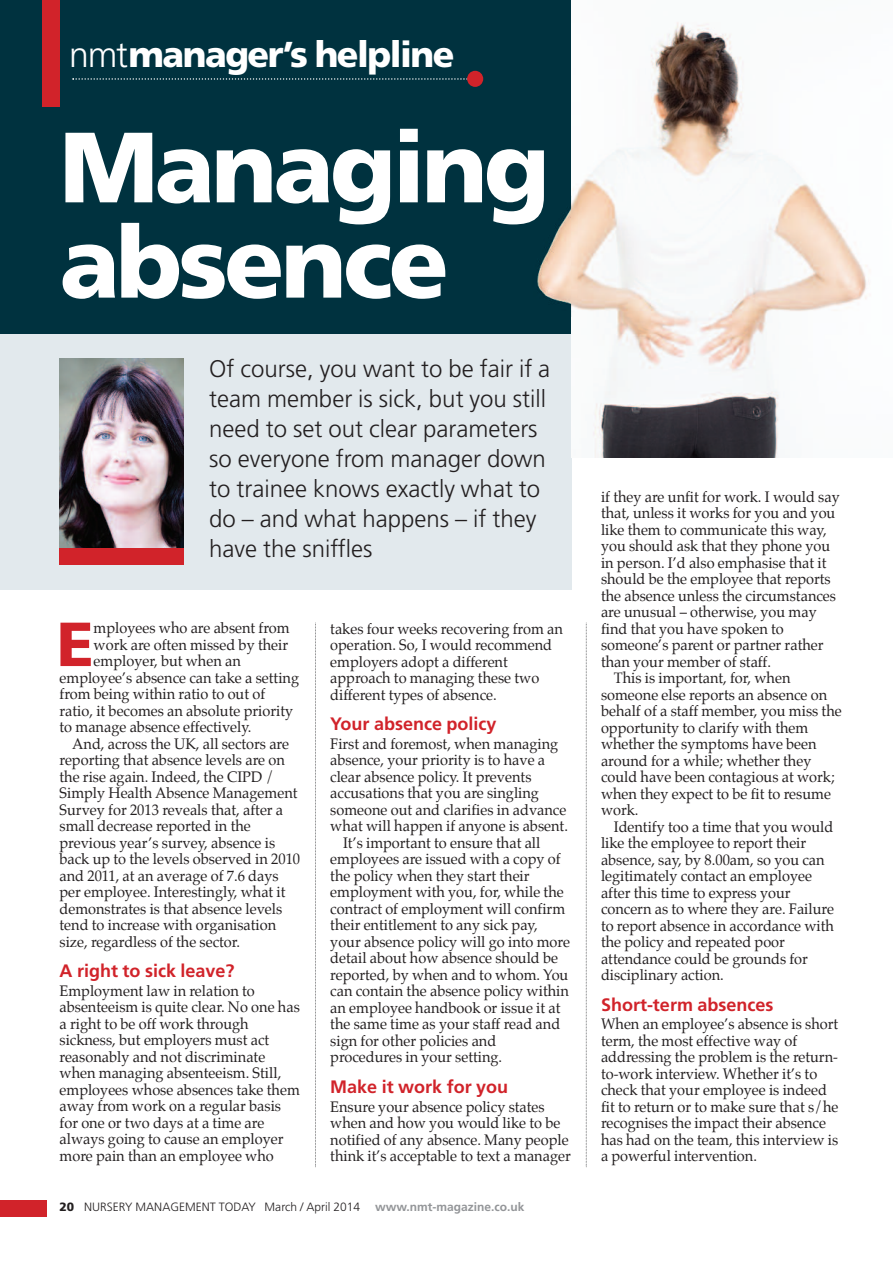
<style>
.page{position:relative;width:893px;height:1263px;background:#fff}
.page>*{position:absolute;margin:0;border:0;box-sizing:border-box;transform-origin:0 0}
.t1{font:900 99.6px/95.2px "Frutiger";letter-spacing:-.035em;color:#fff}
.t2{font:900 62.1px "Frutiger";color:#d1232a}
.t3{font:900 36px "Frutiger";letter-spacing:-.045em;color:#fff}
.t4{font:300 24px/30px "Frutiger";color:#231f20}
.t5{font:700 18px "Frutiger";color:#d1232a}
.t6{font:15px/16.5px "Palatino";color:#231f20}
.t7{font:300 12px "Frutiger";color:#231f20}
.s1{font-weight:300}
.s2{font-weight:900}
.s3{font-weight:700;color:#939598}
</style>
<div class="page">
<div style="left:0;top:0;width:571px;height:590px;background:#e2e9ed"></div>
<div style="left:0;top:0;width:571px;height:334px;background:#00323f"></div>
<div style="left:0;top:1200px;width:47px;height:17px;background:#d1232a"></div>
<div style="left:43px;top:0;width:17px;height:106px;background:#d1232a"></div>
<svg style="left:73px;top:78px;width:394px;height:2px"></svg>
<div style="left:467px;top:71px;width:16px;height:16px;background:#d1232a;border-radius:50%"></div>
<img style="left:60px;top:359px;width:124px;height:189px">
<div style="left:60px;top:548px;width:124px;height:17px;background:#d1232a"></div>
<svg style="left:315px;top:623px;width:1px;height:544px"></svg>
<svg style="left:586px;top:623px;width:1px;height:544px"></svg>
<img style="left:577px;top:22px;width:290px;height:436px">
<img style="left:537px;top:208px;width:34px;height:96px">
<img style="left:571px;top:188px;width:6px;height:129px">
<h3 class="t3" style="left:69px;top:40px;width:387px"><span class="s1">nmt</span>manager’s helpline</h3>
<h1 class="t1" style="left:60px;top:128px;width:492px">Managing absence</h1>
<h3 class="t4" style="left:209px;top:355px;width:343px">Of course, you want to be fair if a team member is sick, but you still need to set out clear parameters so everyone from manager down to trainee knows exactly what to do – and what happens – if they have the sniffles</h3>
<h2 class="t2" style="left:57px;top:619px;width:38px">E</h2>
<p class="t6" style="left:94px;top:621px;width:198px">mployees who are absent from</p>
<p class="t6" style="left:94px;top:637px;width:196px">work are often missed by their</p>
<p class="t6" style="left:94px;top:654px;width:149px">employer, but when an</p>
<p class="t6" style="left:60px;top:670px;width:241px">employee’s absence can take a setting</p>
<p class="t6" style="left:60px;top:687px;width:207px">from being within ratio to out of</p>
<p class="t6" style="left:60px;top:703px;width:235px">ratio, it becomes an absolute priority</p>
<p class="t6" style="left:60px;top:720px;width:194px">to manage absence effectively.</p>
<p class="t6" style="left:72px;top:736px;width:218px">And, across the UK, all sectors are</p>
<p class="t6" style="left:60px;top:753px;width:227px">reporting that absence levels are on</p>
<p class="t6" style="left:60px;top:769px;width:216px">the rise again. Indeed, the CIPD /</p>
<p class="t6" style="left:60px;top:786px;width:240px">Simply Health Absence Management</p>
<p class="t6" style="left:60px;top:802px;width:225px">Survey for 2013 reveals that, after a</p>
<p class="t6" style="left:60px;top:819px;width:193px">small decrease reported in the</p>
<p class="t6" style="left:60px;top:835px;width:217px">previous year’s survey, absence is</p>
<p class="t6" style="left:60px;top:852px;width:242px">back up to the levels observed in 2010</p>
<p class="t6" style="left:60px;top:868px;width:221px">and 2011, at an average of 7.6 days</p>
<p class="t6" style="left:60px;top:885px;width:228px">per employee. Interestingly, what it</p>
<p class="t6" style="left:60px;top:901px;width:224px">demonstrates is that absence levels</p>
<p class="t6" style="left:60px;top:918px;width:218px">tend to increase with organisation</p>
<p class="t6" style="left:60px;top:934px;width:182px">size, regardless of the sector.</p>
<p class="t5" style="left:60px;top:964px;width:176px">A right to sick leave?</p>
<p class="t6" style="left:60px;top:983px;width:242px">Employment law in relation to absenteeism is quite clear. No one has a right to be off work through sickness, but employers must act reasonably and not discriminate when managing absenteeism. Still, employees whose absences take them away from work on a regular basis for one or two days at a time are always going to cause an employer more pain than an employee who</p>
<p class="t6" style="left:330px;top:621px;width:234px">takes four weeks recovering from an operation. So, I would recommend employers adopt a different approach to managing these two different types of absence.</p>
<p class="t5" style="left:330px;top:717px;width:168px">Your absence policy</p>
<p class="t6" style="left:330px;top:736px;width:230px">First and foremost, when managing</p>
<p class="t6" style="left:330px;top:753px;width:216px">absence, your priority is to have a</p>
<p class="t6" style="left:330px;top:769px;width:203px">clear absence policy. It prevents</p>
<p class="t6" style="left:330px;top:786px;width:210px">accusations that you are singling</p>
<p class="t6" style="left:330px;top:802px;width:238px">someone out and clarifies in advance</p>
<p class="t6" style="left:330px;top:819px;width:239px">what will happen if anyone is absent.</p>
<p class="t6" style="left:343px;top:835px;width:199px">It’s important to ensure that all</p>
<p class="t6" style="left:330px;top:852px;width:232px">employees are issued with a copy of</p>
<p class="t6" style="left:330px;top:868px;width:201px">the policy when they start their</p>
<p class="t6" style="left:330px;top:885px;width:235px">employment with you, for, while the</p>
<p class="t6" style="left:330px;top:901px;width:236px">contract of employment will confirm</p>
<p class="t6" style="left:330px;top:918px;width:209px">their entitlement to any sick pay,</p>
<p class="t6" style="left:330px;top:934px;width:241px">your absence policy will go into more</p>
<p class="t6" style="left:330px;top:951px;width:229px">detail about how absence should be</p>
<p class="t6" style="left:330px;top:967px;width:240px">reported, by when and to whom. You</p>
<p class="t6" style="left:330px;top:984px;width:240px">can contain the absence policy within</p>
<p class="t6" style="left:330px;top:1000px;width:232px">an employee handbook or issue it at</p>
<p class="t6" style="left:330px;top:1017px;width:231px">the same time as your staff read and</p>
<p class="t6" style="left:330px;top:1033px;width:168px">sign for other policies and</p>
<p class="t6" style="left:330px;top:1050px;width:173px">procedures in your setting.</p>
<p class="t5" style="left:330px;top:1079px;width:180px">Make it work for you</p>
<p class="t6" style="left:330px;top:1099px;width:242px">Ensure your absence policy states when and how you would like to be notified of any absence. Many people think it’s acceptable to text a manager</p>
<p class="t7" style="left:60px;top:1202px;width:466px"><span class="s2">20</span> NURSERY MANAGEMENT TODAY March / April 2014 <span class="s3">www.nmt-magazine.co.uk</span></p>
<p class="t6" style="left:601px;top:489px;width:240px">if they are unfit for work. I would say</p>
<p class="t6" style="left:601px;top:506px;width:236px">that, unless it works for you and you</p>
<p class="t6" style="left:601px;top:522px;width:227px">like them to communicate this way,</p>
<p class="t6" style="left:601px;top:539px;width:231px">you should ask that they phone you</p>
<p class="t6" style="left:601px;top:555px;width:227px">in person. I’d also emphasise that it</p>
<p class="t6" style="left:601px;top:572px;width:231px">should be the employee that reports</p>
<p class="t6" style="left:601px;top:588px;width:237px">the absence unless the circumstances</p>
<p class="t6" style="left:601px;top:605px;width:217px">are unusual – otherwise, you may</p>
<p class="t6" style="left:601px;top:621px;width:184px">find that you have spoken to</p>
<p class="t6" style="left:601px;top:638px;width:224px">someone’s parent or partner rather</p>
<p class="t6" style="left:601px;top:654px;width:172px">than your member of staff.</p>
<p class="t6" style="left:614px;top:671px;width:178px">This is important, for, when</p>
<p class="t6" style="left:601px;top:687px;width:228px">someone else reports an absence on</p>
<p class="t6" style="left:601px;top:704px;width:242px">behalf of a staff member, you miss the</p>
<p class="t6" style="left:601px;top:720px;width:209px">opportunity to clarify with them</p>
<p class="t6" style="left:601px;top:737px;width:217px">whether the symptoms have been</p>
<p class="t6" style="left:601px;top:753px;width:212px">around for a while; whether they</p>
<p class="t6" style="left:601px;top:770px;width:235px">could have been contagious at work;</p>
<p class="t6" style="left:601px;top:786px;width:231px">when they expect to be fit to resume</p>
<p class="t6" style="left:601px;top:803px;width:39px">work.</p>
<p class="t6" style="left:614px;top:819px;width:221px">Identify too a time that you would</p>
<p class="t6" style="left:601px;top:836px;width:207px">like the employee to report their</p>
<p class="t6" style="left:601px;top:852px;width:225px">absence, say, by 8.00am, so you can</p>
<p class="t6" style="left:601px;top:869px;width:213px">legitimately contact an employee</p>
<p class="t6" style="left:601px;top:885px;width:191px">after this time to express your</p>
<p class="t6" style="left:601px;top:902px;width:234px">concern as to where they are. Failure</p>
<p class="t6" style="left:601px;top:918px;width:234px">to report absence in accordance with</p>
<p class="t6" style="left:601px;top:935px;width:185px">the policy and repeated poor</p>
<p class="t6" style="left:601px;top:951px;width:208px">attendance could be grounds for</p>
<p class="t6" style="left:601px;top:968px;width:124px">disciplinary action.</p>
<p class="t5" style="left:601px;top:997px;width:174px">Short-term absences</p>
<p class="t6" style="left:601px;top:1017px;width:239px">When an employee’s absence is short term, the most effective way of addressing the problem is the return&shy;to-work interview. Whether it’s to check that your employee is indeed fit to return or to make sure that s/he recognises the impact their absence has had on the team, this interview is a powerful intervention.</p>
</div>
